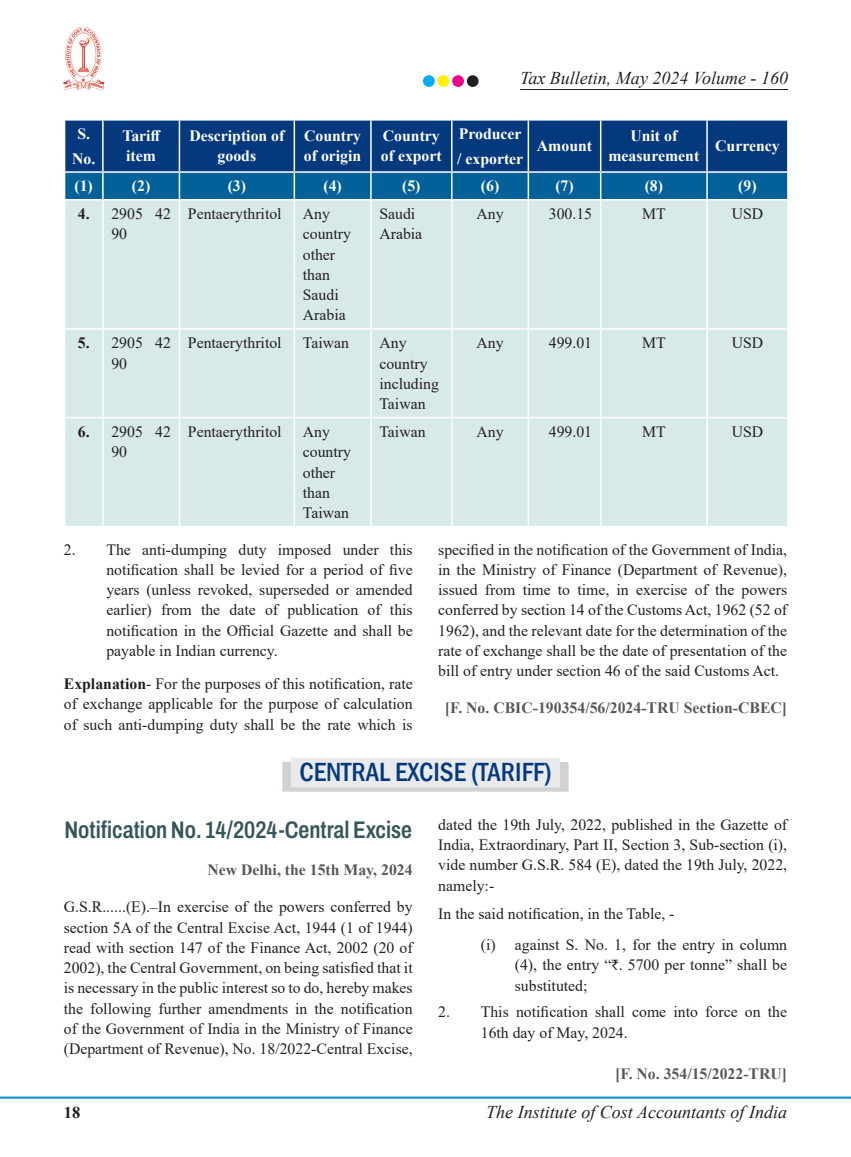
<style>
.page{position:relative;width:851px;height:1157px;background:#fff}
.page>*{position:absolute;margin:0;border:0;box-sizing:border-box;transform-origin:0 0}
.Heading_Style_1{font:500 condensed 27px "Franklin Gothic";color:#05397e}
.Notification_Head{font:600 24px "Archivo Condensed";color:#35565b}
.t1{font:italic 18px "Times New Roman";color:#231f20}
.t2{font:700 16.5px "Times New Roman";color:#231f20}
.Body{font:15.75px/20.2px "Times New Roman";color:#231f20;text-align:justify}
.Tab_Setting_1{font:15.75px/20.2px "Times New Roman";color:#231f20;text-align:justify}
.Table_Body{font:15.75px/20.2px "Times New Roman";color:#231f20}
.Table_Body-2{font:700 15.75px/20.2px "Times New Roman";color:#fff}
.Notification_Date{font:700 15.75px "Times New Roman";color:#57585a}
.Tab_Setting_2{font:15.75px/20.2px "Times New Roman";color:#231f20;text-align:justify}
.Table_Body-3{font:700 15.75px "Times New Roman";color:#231f20}
.s1{font-weight:700}
.s2{font-family:"Rupee Foradian";font-size:14.25px}
</style>
<div class="page">
<hr style="left:0;top:1096px;width:850px;height:2px;background:#0d8fd0">
<img style="left:64px;top:26px;width:39px;height:64px">
<hr style="left:520px;top:89px;width:267px;height:1px;background:#231f20">
<div style="left:423px;top:75px;width:11px;height:12px;background:#00aeef;border-radius:50%"></div>
<div style="left:437px;top:75px;width:12px;height:12px;background:#fff101;border-radius:50%"></div>
<div style="left:452px;top:75px;width:12px;height:12px;background:#ed028c;border-radius:50%"></div>
<div style="left:467px;top:75px;width:11px;height:12px;background:#231f20;border-radius:50%"></div>
<div style="left:65px;top:200px;width:722px;height:326px;background:#d8e9e9"></div>
<svg style="left:64px;top:120px;width:724px;height:79px;background:#0f4f8c"></svg>
<hr style="left:102px;top:200px;width:2px;height:128px;background:#fff">
<hr style="left:179px;top:200px;width:1px;height:128px;background:#fff">
<hr style="left:293px;top:200px;width:2px;height:128px;background:#fff">
<hr style="left:370px;top:200px;width:1px;height:128px;background:#fff">
<hr style="left:451px;top:200px;width:1px;height:128px;background:#fff">
<hr style="left:527px;top:200px;width:2px;height:128px;background:#fff">
<hr style="left:600px;top:200px;width:1px;height:128px;background:#fff">
<hr style="left:706px;top:200px;width:1px;height:128px;background:#fff">
<hr style="left:64px;top:328px;width:39px;height:2px;background:#fff">
<hr style="left:103px;top:328px;width:76px;height:2px;background:#fff">
<hr style="left:102px;top:330px;width:2px;height:87px;background:#fff">
<hr style="left:179px;top:328px;width:115px;height:2px;background:#fff">
<hr style="left:179px;top:330px;width:1px;height:87px;background:#fff">
<hr style="left:294px;top:328px;width:77px;height:2px;background:#fff">
<hr style="left:293px;top:330px;width:2px;height:87px;background:#fff">
<hr style="left:371px;top:328px;width:80px;height:2px;background:#fff">
<hr style="left:370px;top:330px;width:1px;height:87px;background:#fff">
<hr style="left:451px;top:328px;width:77px;height:2px;background:#fff">
<hr style="left:451px;top:330px;width:1px;height:87px;background:#fff">
<hr style="left:528px;top:328px;width:72px;height:2px;background:#fff">
<hr style="left:527px;top:330px;width:2px;height:87px;background:#fff">
<hr style="left:600px;top:328px;width:107px;height:2px;background:#fff">
<hr style="left:600px;top:330px;width:1px;height:87px;background:#fff">
<hr style="left:707px;top:328px;width:81px;height:2px;background:#fff">
<hr style="left:706px;top:330px;width:1px;height:87px;background:#fff">
<hr style="left:64px;top:417px;width:39px;height:1px;background:#fff">
<hr style="left:103px;top:417px;width:76px;height:1px;background:#fff">
<hr style="left:102px;top:418px;width:2px;height:108px;background:#fff">
<hr style="left:179px;top:417px;width:115px;height:1px;background:#fff">
<hr style="left:179px;top:418px;width:1px;height:108px;background:#fff">
<hr style="left:294px;top:417px;width:77px;height:1px;background:#fff">
<hr style="left:293px;top:418px;width:2px;height:108px;background:#fff">
<hr style="left:371px;top:417px;width:80px;height:1px;background:#fff">
<hr style="left:370px;top:418px;width:1px;height:108px;background:#fff">
<hr style="left:451px;top:417px;width:77px;height:1px;background:#fff">
<hr style="left:451px;top:418px;width:1px;height:108px;background:#fff">
<hr style="left:528px;top:417px;width:72px;height:1px;background:#fff">
<hr style="left:527px;top:418px;width:2px;height:108px;background:#fff">
<hr style="left:600px;top:417px;width:107px;height:1px;background:#fff">
<hr style="left:600px;top:418px;width:1px;height:108px;background:#fff">
<hr style="left:707px;top:417px;width:81px;height:1px;background:#fff">
<hr style="left:706px;top:418px;width:1px;height:108px;background:#fff">
<div style="left:282px;top:762px;width:286px;height:29px;background:#d1d2d4"></div>
<div style="left:291px;top:757px;width:269px;height:30px;background:#e9eaeb"></div>
<p class="Table_Body-2" style="left:77px;top:123px;width:14px">S.</p>
<p class="Table_Body-2" style="left:72px;top:148px;width:25px">No.</p>
<p class="t1" style="left:520px;top:66px;width:269px">Tax Bulletin, May 2024 Volume - 160</p>
<p class="Table_Body-2" style="left:122px;top:125px;width:40px">Tariff item</p>
<p class="Table_Body-2" style="left:189px;top:125px;width:96px;text-align:center">Description of goods</p>
<p class="Table_Body-2" style="left:304px;top:125px;width:59px">Country of origin</p>
<p class="Table_Body-2" style="left:381px;top:125px;width:62px">Country of export</p>
<p class="Table_Body-2" style="left:459px;top:123px;width:64px">Producer</p>
<p class="Table_Body-2" style="left:457px;top:148px;width:68px">/ exporter</p>
<p class="Table_Body-2" style="left:537px;top:135px;width:57px">Amount</p>
<p class="Table_Body-2" style="left:608px;top:125px;width:92px;text-align:center">Unit of measurement</p>
<p class="Table_Body-2" style="left:715px;top:135px;width:66px">Currency</p>
<p class="Table_Body-2" style="left:74px;top:175px;width:20px">(1)</p>
<p class="Table_Body-2" style="left:132px;top:175px;width:20px">(2)</p>
<p class="Table_Body-2" style="left:228px;top:175px;width:20px">(3)</p>
<p class="Table_Body-2" style="left:323px;top:175px;width:20px">(4)</p>
<p class="Table_Body-2" style="left:402px;top:175px;width:20px">(5)</p>
<p class="Table_Body-2" style="left:481px;top:175px;width:20px">(6)</p>
<p class="Table_Body-2" style="left:555px;top:175px;width:20px">(7)</p>
<p class="Table_Body-2" style="left:644px;top:175px;width:20px">(8)</p>
<p class="Table_Body-2" style="left:738px;top:175px;width:20px">(9)</p>
<p class="Table_Body-3" style="left:78px;top:202px;width:13px">4.</p>
<p class="Table_Body" style="left:111px;top:203px;width:61px">2905 42<br>90</p>
<p class="Table_Body" style="left:188px;top:203px;width:95px">Pentaerythritol</p>
<p class="Table_Body" style="left:303px;top:203px;width:50px">Any country other than<br>Saudi<br>Arabia</p>
<p class="Table_Body" style="left:379px;top:203px;width:44px">Saudi<br>Arabia</p>
<p class="Table_Body" style="left:476px;top:203px;width:29px">Any</p>
<p class="Table_Body" style="left:548px;top:203px;width:45px">300.15</p>
<p class="Table_Body" style="left:642px;top:203px;width:25px">MT</p>
<p class="Table_Body" style="left:731px;top:203px;width:33px">USD</p>
<p class="Table_Body-3" style="left:78px;top:331px;width:13px">5.</p>
<p class="Table_Body" style="left:111px;top:332px;width:61px">2905 42<br>90</p>
<p class="Table_Body" style="left:188px;top:332px;width:95px">Pentaerythritol</p>
<p class="Table_Body" style="left:303px;top:332px;width:48px">Taiwan</p>
<p class="Table_Body" style="left:379px;top:332px;width:61px">Any country including<br>Taiwan</p>
<p class="Table_Body" style="left:476px;top:332px;width:29px">Any</p>
<p class="Table_Body" style="left:548px;top:332px;width:45px">499.01</p>
<p class="Table_Body" style="left:642px;top:332px;width:25px">MT</p>
<p class="Table_Body" style="left:731px;top:332px;width:33px">USD</p>
<p class="Table_Body-3" style="left:78px;top:420px;width:13px">6.</p>
<p class="Table_Body" style="left:111px;top:421px;width:61px">2905 42<br>90</p>
<p class="Table_Body" style="left:188px;top:421px;width:95px">Pentaerythritol</p>
<p class="Table_Body" style="left:303px;top:421px;width:50px">Any country other than<br>Taiwan</p>
<p class="Table_Body" style="left:379px;top:421px;width:48px">Taiwan</p>
<p class="Table_Body" style="left:476px;top:421px;width:29px">Any</p>
<p class="Table_Body" style="left:548px;top:421px;width:45px">499.01</p>
<p class="Table_Body" style="left:642px;top:421px;width:25px">MT</p>
<p class="Table_Body" style="left:731px;top:421px;width:33px">USD</p>
<p class="Tab_Setting_1" style="left:106px;top:539px;width:308px;text-indent:-43px">2. The anti-dumping duty imposed under this notification shall be levied for a period of five years (unless revoked, superseded or amended earlier) from the date of publication of this notification in the Official Gazette and shall be payable in Indian currency.</p>
<p class="Body" style="left:64px;top:673px;width:350px"><span class="s1">Explanation</span>- For the purposes of this notification, rate of exchange applicable for the purpose of calculation of such anti-dumping duty shall be the rate which is</p>
<p class="Body" style="left:438px;top:539px;width:350px">specified in the notification of the Government of India, in the Ministry of Finance (Department of Revenue), issued from time to time, in exercise of the powers conferred by section 14 of the Customs Act, 1962 (52 of 1962), and the relevant date for the determination of the rate of exchange shall be the date of presentation of the bill of entry under section 46 of the said Customs Act.</p>
<p class="Notification_Date" style="left:445px;top:696px;width:343px">[F. No. CBIC-190354/56/2024-TRU Section-CBEC]</p>
<p class="Heading_Style_1" style="left:299px;top:754px;width:253px">CENTRAL EXCISE (TARIFF)</p>
<p class="Notification_Head" style="left:64px;top:812px;width:349px">Notification No. 14/2024-Central Excise</p>
<p class="Notification_Date" style="left:207px;top:858px;width:207px">New Delhi, the 15th May, 2024</p>
<p class="Body" style="left:64px;top:896px;width:350px">G.S.R......(E).–In exercise of the powers conferred by section 5A of the Central Excise Act, 1944 (1 of 1944) read with section 147 of the Finance Act, 2002 (20 of 2002), the Central Government, on being satisfied that it is necessary in the public interest so to do, hereby makes the following further amendments in the notification of the Government of India in the Ministry of Finance (Department of Revenue), No. 18/2022-Central Excise,</p>
<p class="Body" style="left:438px;top:814px;width:350px">dated the 19th July, 2022, published in the Gazette of India, Extraordinary, Part II, Section 3, Sub-section (i), vide number G.S.R. 584 (E), dated the 19th July, 2022, namely:-</p>
<p class="Body" style="left:438px;top:903px;width:238px">In the said notification, in the Table, -</p>
<p class="Tab_Setting_2" style="left:514px;top:934px;width:274px;text-indent:-34px">(i) against S. No. 1, for the entry in column (4), the entry “<span class="s2">`</span>. 5700 per tonne” shall be substituted;</p>
<p class="Tab_Setting_1" style="left:480px;top:1001px;width:308px;text-indent:-43px">2. This notification shall come into force on the<br>16th day of May, 2024.</p>
<p class="Notification_Date" style="left:615px;top:1062px;width:173px">[F. No. 354/15/2022-TRU]</p>
<p class="t2" style="left:64px;top:1100px;width:18px">18</p>
<p class="t1" style="left:486px;top:1099px;width:302px">The Institute of Cost Accountants of India</p>
</div>
